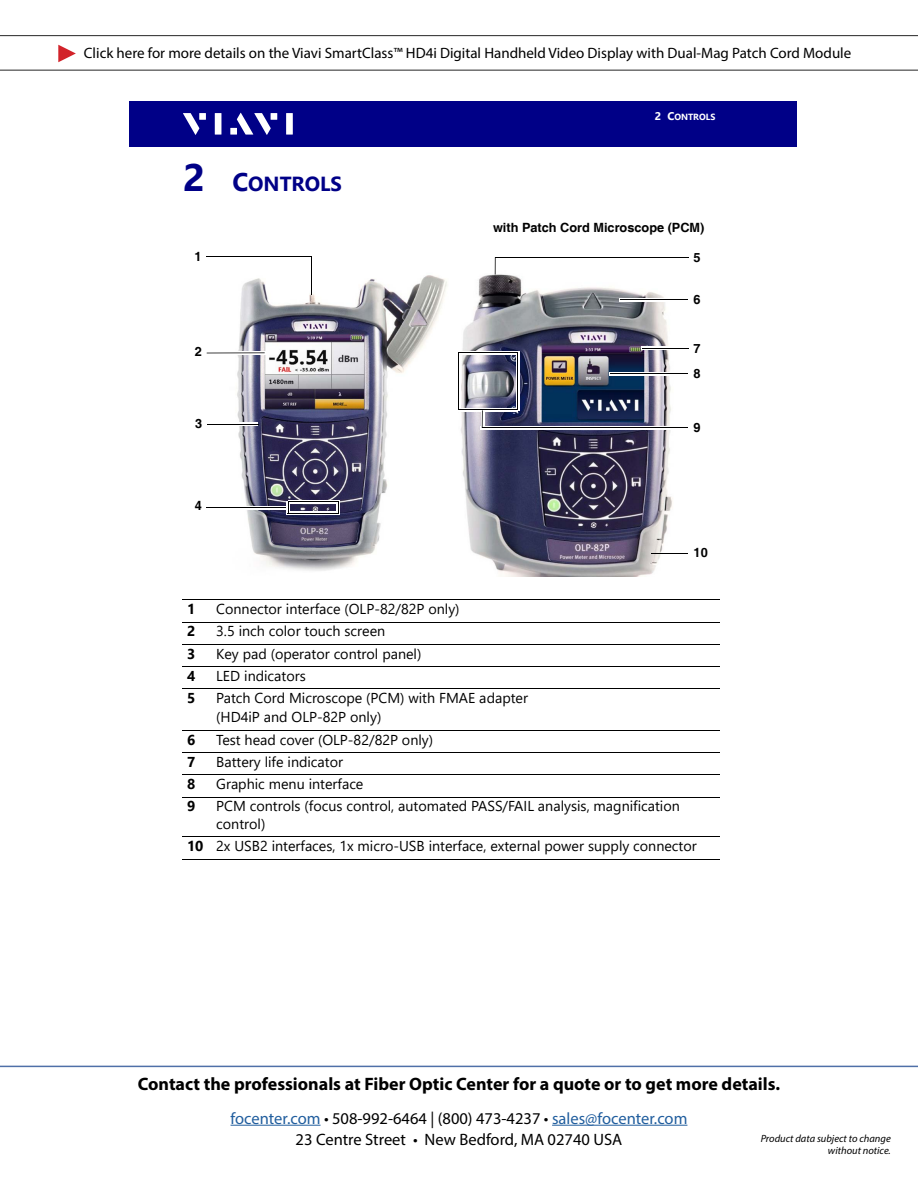
<style>
.page{position:relative;width:918px;height:1188px;background:#fff}
.page>*{position:absolute;margin:0;border:0;box-sizing:border-box;transform-origin:0 0}
.t1{font:700 20.4px "Segoe UI";color:#000087}
.t2{font:700 18px "Myriad Pro";color:#000}
.t3{font:16.5px "Myriad Pro";color:#215e9e}
.t4{font:16.5px "Myriad Pro";color:#000}
.t5{font:15px "Myriad Pro";color:#000}
.t6{font:14.25px/19px "Segoe UI";color:#000}
.t7{font:700 14.25px "Segoe UI";color:#000}
.t8{font:700 12.75px/25.5px "Helvetica";color:#000}
.t9{font:italic 10.5px/12.6px "Myriad Pro";color:#000;text-align:right}
.t10{font:700 8.85px "Segoe UI";color:#fff}
.s1{font-size:38.25px}
.s2{font-size:25.5px}
.s3{font-size:11.1px}
.s4{font-weight:700}
.s5{color:#000}
</style>
<div class="page">
<hr style="left:231px;top:1125px;width:90px;height:1px;background:#215e9e">
<hr style="left:552px;top:1125px;width:135px;height:1px;background:#215e9e">
<hr style="left:0;top:1066px;width:918px;height:1px;background:#4f70a8">
<hr style="left:0;top:70px;width:918px;height:1px;background:#262626">
<svg style="left:58px;top:45px;width:18px;height:17px"></svg>
<hr style="left:0;top:35px;width:918px;height:1px;background:#262626">
<div style="left:129px;top:102px;width:668px;height:45px;background:#000087"></div>
<svg style="left:183px;top:113px;width:16px;height:22px"></svg>
<div style="left:199px;top:113px;width:7px;height:7px;background:#fff"></div>
<div style="left:215px;top:113px;width:6px;height:22px;background:#fff"></div>
<div style="left:271px;top:113px;width:6px;height:7px;background:#fff"></div>
<div style="left:286px;top:113px;width:7px;height:22px;background:#fff"></div>
<svg style="left:237px;top:113px;width:34px;height:22px"></svg>
<div style="left:230px;top:128px;width:7px;height:7px;background:#fff"></div>
<img style="left:237px;top:275px;width:210px;height:296px">
<hr style="left:206px;top:256px;width:106px;height:1px;background:#000">
<hr style="left:311px;top:257px;width:1px;height:37px;background:#000">
<svg style="left:211px;top:351px;width:55px;height:4px"></svg>
<hr style="left:207px;top:352px;width:58px;height:1px;background:#000">
<hr style="left:206px;top:423px;width:52px;height:3px;background:#fff">
<hr style="left:207px;top:424px;width:52px;height:1px;background:#000">
<hr style="left:205px;top:506px;width:83px;height:3px;background:#fff">
<hr style="left:206px;top:508px;width:84px;height:1px;background:#000">
<hr style="left:288px;top:501px;width:52px;height:3px;background:#fff">
<hr style="left:287px;top:512px;width:51px;height:3px;background:#fff">
<hr style="left:288px;top:501px;width:51px;height:1px;background:#000">
<svg style="left:337px;top:502px;width:3px;height:13px"></svg>
<hr style="left:288px;top:513px;width:50px;height:1px;background:#000">
<svg style="left:287px;top:501px;width:3px;height:12px"></svg>
<img style="left:461px;top:270px;width:212px;height:306px">
<hr style="left:495px;top:257px;width:193px;height:1px;background:#000">
<svg style="left:495px;top:258px;width:1px;height:17px"></svg>
<hr style="left:609px;top:372px;width:77px;height:3px;background:#fff">
<hr style="left:652px;top:553px;width:36px;height:1px;background:#000">
<hr style="left:481px;top:410px;width:3px;height:18px;background:#fff">
<hr style="left:459px;top:351px;width:61px;height:3px;background:#fff">
<hr style="left:516px;top:353px;width:4px;height:58px;background:#fff">
<hr style="left:457px;top:408px;width:61px;height:3px;background:#fff">
<hr style="left:610px;top:373px;width:77px;height:1px;background:#000">
<hr style="left:641px;top:347px;width:46px;height:3px;background:#fff">
<hr style="left:642px;top:348px;width:46px;height:1px;background:#000">
<hr style="left:619px;top:298px;width:67px;height:3px;background:#fff">
<hr style="left:620px;top:300px;width:67px;height:1px;background:#000">
<hr style="left:481px;top:426px;width:203px;height:3px;background:#fff">
<hr style="left:482px;top:428px;width:205px;height:1px;background:#000">
<svg style="left:482px;top:410px;width:1px;height:18px"></svg>
<hr style="left:459px;top:352px;width:59px;height:1px;background:#000">
<hr style="left:517px;top:353px;width:1px;height:57px;background:#000">
<hr style="left:458px;top:409px;width:60px;height:1px;background:#000">
<hr style="left:458px;top:352px;width:1px;height:57px;background:#000">
<hr style="left:182px;top:600px;width:538px;height:1px;background:#000">
<hr style="left:182px;top:622px;width:538px;height:1px;background:#000">
<hr style="left:182px;top:644px;width:538px;height:1px;background:#000">
<hr style="left:182px;top:666px;width:538px;height:1px;background:#000">
<hr style="left:182px;top:689px;width:538px;height:1px;background:#000">
<hr style="left:182px;top:730px;width:538px;height:1px;background:#000">
<hr style="left:182px;top:752px;width:538px;height:1px;background:#000">
<hr style="left:182px;top:775px;width:538px;height:1px;background:#000">
<hr style="left:182px;top:797px;width:538px;height:1px;background:#000">
<hr style="left:182px;top:837px;width:538px;height:1px;background:#000">
<hr style="left:182px;top:859px;width:538px;height:1px;background:#000">
<p class="t5" style="left:84px;top:44px;width:769px">Click here for more details on the Viavi SmartClass™ HD4i Digital Handheld Video Display with Dual-Mag Patch Cord Module</p>
<h1 class="t1" style="left:183px;top:164px;width:161px"><span class="s1">2</span> <span class="s2">C</span>ONTROLS</h1>
<p class="t8" style="left:195px;top:244px;width:9px">1</p>
<p class="t8" style="left:195px;top:340px;width:9px">2</p>
<p class="t8" style="left:195px;top:411px;width:9px">3</p>
<p class="t8" style="left:195px;top:494px;width:9px">4</p>
<p class="t10" style="left:655px;top:109px;width:62px"><span class="s3">2 C</span>ONTROLS</p>
<p class="t8" style="left:493px;top:215px;width:213px">with Patch Cord Microscope (PCM)</p>
<p class="t8" style="left:694px;top:245px;width:9px">5</p>
<p class="t8" style="left:694px;top:287px;width:9px">6</p>
<p class="t8" style="left:694px;top:336px;width:9px">7<br>8</p>
<p class="t8" style="left:694px;top:416px;width:9px">9</p>
<p class="t8" style="left:694px;top:540px;width:16px">10</p>
<p class="t7" style="left:187px;top:596px;width:10px">1</p>
<p class="t6" style="left:216px;top:598px;width:245px">Connector interface (OLP-82/82P only)</p>
<p class="t7" style="left:187px;top:618px;width:10px">2</p>
<p class="t6" style="left:216px;top:621px;width:171px">3.5 inch color touch screen</p>
<p class="t7" style="left:187px;top:640px;width:10px">3</p>
<p class="t6" style="left:216px;top:643px;width:207px">Key pad (operator control panel)</p>
<p class="t7" style="left:187px;top:662px;width:10px">4</p>
<p class="t6" style="left:216px;top:665px;width:91px">LED indicators</p>
<p class="t7" style="left:187px;top:685px;width:10px">5</p>
<p class="t6" style="left:216px;top:687px;width:313px">Patch Cord Microscope (PCM) with FMAE adapter (HD4iP and OLP-82P only)</p>
<p class="t7" style="left:187px;top:726px;width:10px">6</p>
<p class="t6" style="left:216px;top:729px;width:218px">Test head cover (OLP-82/82P only)</p>
<p class="t7" style="left:187px;top:748px;width:10px">7</p>
<p class="t6" style="left:216px;top:751px;width:128px">Battery life indicator</p>
<p class="t7" style="left:187px;top:771px;width:10px">8</p>
<p class="t6" style="left:216px;top:773px;width:149px">Graphic menu interface</p>
<p class="t7" style="left:187px;top:793px;width:10px">9</p>
<p class="t6" style="left:216px;top:796px;width:465px;line-height:17.5px">PCM controls (focus control, automated PASS/FAIL analysis, magnification control)</p>
<p class="t6" style="left:187px;top:835px;width:511px"><span class="s4">10</span> 2x USB2 interfaces, 1x micro-USB interface, external power supply connector</p>
<p class="t2" style="left:138px;top:1072px;width:644px">Contact the professionals at Fiber Optic Center for a quote or to get more details.</p>
<p class="t3" style="left:231px;top:1108px;width:458px">focenter.com <span class="s5">• 508-992-6464 | (800) 473-4237 •</span> sales@focenter.com</p>
<p class="t4" style="left:296px;top:1129px;width:328px">23 Centre Street • New Bedford, MA 02740 USA</p>
<p class="t9" style="left:761px;top:1132px;width:132px">Product data subject to change without notice.</p>
</div>
